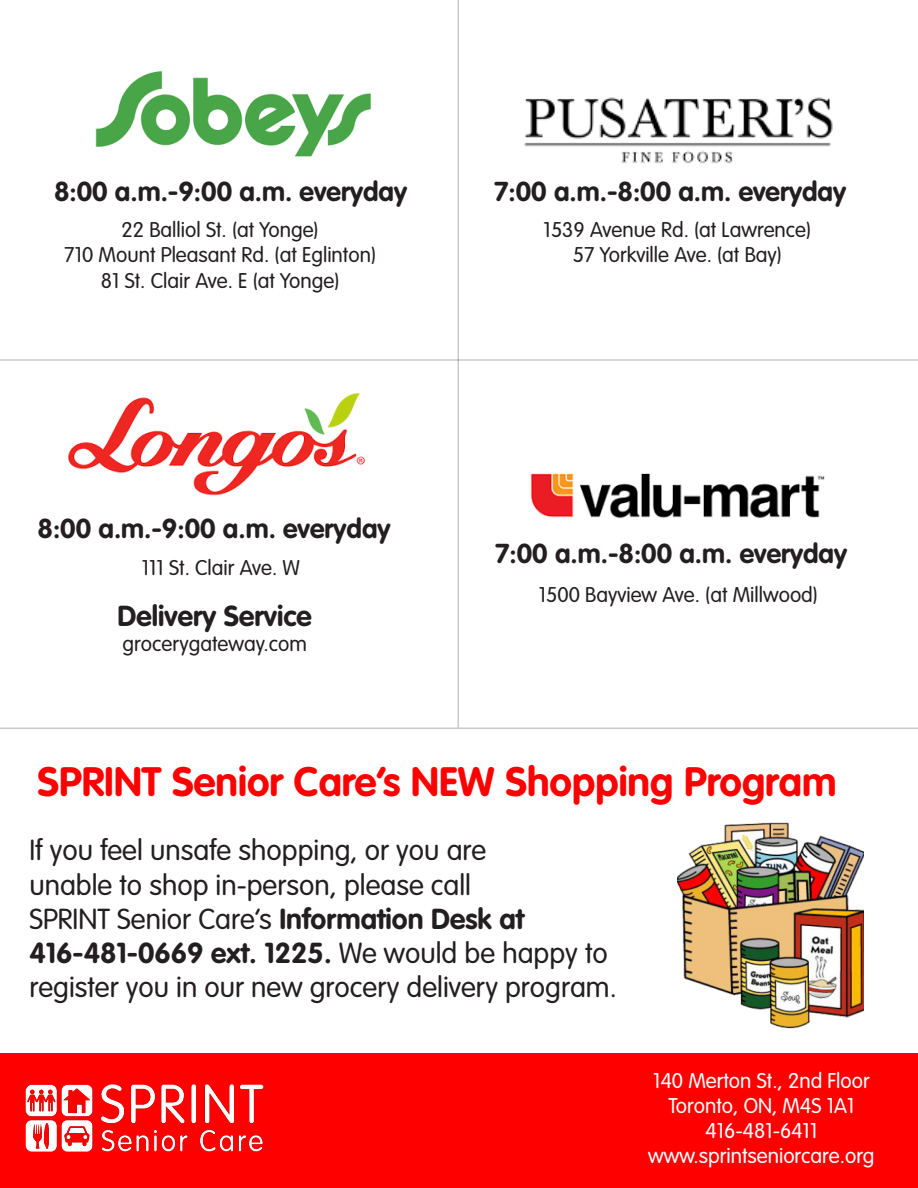
<style>
.page{position:relative;width:918px;height:1188px;background:#fff}
.page>*{position:absolute;margin:0;border:0;box-sizing:border-box;transform-origin:0 0}
.t1{font:700 40.5px "VAG Rounded Std";color:#f00}
.t2{font:300 28.5px/34.2px "VAG Rounded Std";color:#231f20}
.t3{font:700 28.5px "VAG Rounded Std";color:#231f20}
.t4{font:700 27px "VAG Rounded Std";color:#231f20}
.t5{font:300 21px "VAG Rounded Std";color:#231f20}
.t6{font:300 21px "VAG Rounded Std";color:#fff}
.s1{font-weight:700}
</style>
<div class="page">
<img style="left:524px;top:97px;width:309px;height:66px">
<img style="left:68px;top:392px;width:297px;height:104px">
<img style="left:95px;top:71px;width:275px;height:86px">
<div style="left:0;top:1053px;width:918px;height:135px;background:#f00"></div>
<img style="left:531px;top:473px;width:293px;height:46px">
<hr style="left:0;top:359px;width:918px;height:2px;background:#231f20">
<hr style="left:0;top:728px;width:918px;height:1px;background:#231f20">
<hr style="left:458px;top:0;width:1px;height:728px;background:#231f20">
<img style="left:25px;top:1084px;width:239px;height:68px">
<img style="left:677px;top:822px;width:187px;height:207px">
<p class="t4" style="left:54px;top:176px;width:355px">8:00 a.m.-9:00 a.m. everyday</p>
<p class="t5" style="left:122px;top:218px;width:199px">22 Balliol St. (at Yonge)</p>
<p class="t5" style="left:64px;top:243px;width:313px">710 Mount Pleasant Rd. (at Eglinton)</p>
<p class="t5" style="left:101px;top:268px;width:240px">81 St. Clair Ave. E (at Yonge)</p>
<p class="t4" style="left:494px;top:176px;width:354px">7:00 a.m.-8:00 a.m. everyday</p>
<p class="t5" style="left:544px;top:218px;width:269px">1539 Avenue Rd. (at Lawrence)</p>
<p class="t5" style="left:573px;top:243px;width:211px">57 Yorkville Ave. (at Bay)</p>
<p class="t4" style="left:38px;top:513px;width:355px">8:00 a.m.-9:00 a.m. everyday</p>
<p class="t5" style="left:142px;top:556px;width:160px">111 St. Clair Ave. W</p>
<p class="t3" style="left:118px;top:599px;width:196px">Delivery Service</p>
<p class="t5" style="left:123px;top:632px;width:186px">grocerygateway.com</p>
<p class="t4" style="left:495px;top:537px;width:354px">7:00 a.m.-8:00 a.m. everyday</p>
<p class="t5" style="left:539px;top:583px;width:281px">1500 Bayview Ave. (at Millwood)</p>
<p class="t1" style="left:38px;top:758px;width:801px">SPRINT Senior Care’s NEW Shopping Program</p>
<p class="t2" style="left:29px;top:834px;width:589px">If you feel unsafe shopping, or you are<br>unable to shop in-person, please call<br>SPRINT Senior Care’s <span class="s1">Information Desk at 416-481-0669 ext. 1225.</span> We would be happy to register you in our new grocery delivery program.</p>
<p class="t6" style="left:653px;top:1068px;width:218px">140 Merton St., 2nd Floor</p>
<p class="t6" style="left:669px;top:1094px;width:187px">Toronto, ON, M4S 1A1</p>
<p class="t6" style="left:706px;top:1119px;width:113px">416-481-6411</p>
<p class="t6" style="left:648px;top:1144px;width:228px">www.sprintseniorcare.org</p>
</div>
